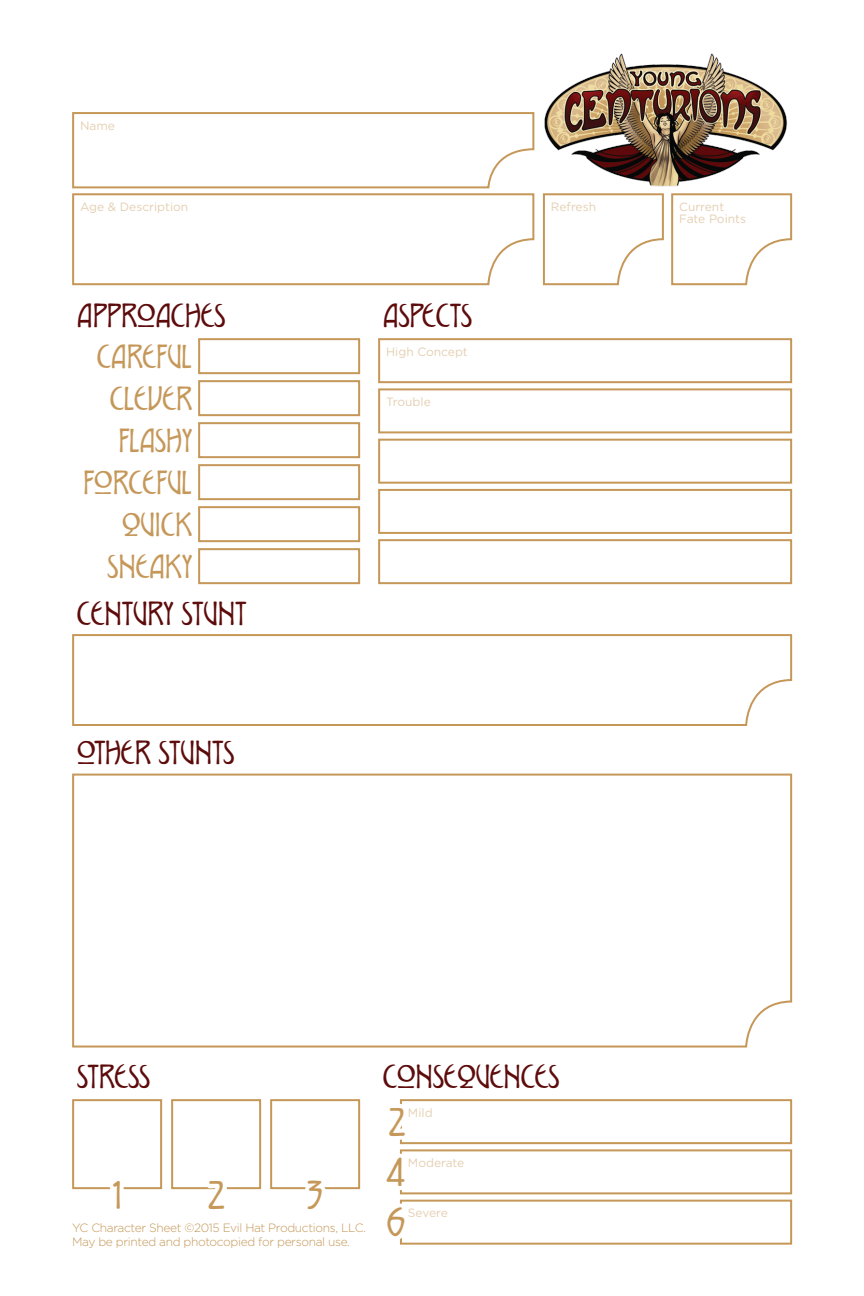
<style>
.page{position:relative;width:864px;height:1296px;background:#fff}
.page>*{position:absolute;margin:0;border:0;box-sizing:border-box;transform-origin:0 0}
.t1{font:36px/50.2px "CC Grande Guignol";color:#c59859;text-align:justify}
.t2{font:30px "CC Grande Guignol Display";color:#5d0b0b}
.t3{font:30px/42px "CC Grande Guignol Display";color:#c59859;text-align:right}
.t4{font:300 12px/14px "Gotham";letter-spacing:-.03em;color:#c59859}
.t5{font:12px/12px "Gotham";color:#e4cfb2}
</style>
<div class="page">
<div style="left:378px;top:338px;width:414px;height:45px;border:2px solid #c59859"></div>
<div style="left:378px;top:388px;width:414px;height:45px;border:2px solid #c59859"></div>
<div style="left:378px;top:439px;width:414px;height:45px;border:2px solid #c59859"></div>
<div style="left:378px;top:489px;width:414px;height:45px;border:2px solid #c59859"></div>
<div style="left:378px;top:539px;width:414px;height:45px;border:2px solid #c59859"></div>
<div style="left:198px;top:338px;width:162px;height:36px;border:2px solid #c59859"></div>
<div style="left:198px;top:380px;width:162px;height:36px;border:2px solid #c59859"></div>
<div style="left:198px;top:422px;width:162px;height:36px;border:2px solid #c59859"></div>
<div style="left:198px;top:464px;width:162px;height:36px;border:2px solid #c59859"></div>
<div style="left:198px;top:506px;width:162px;height:36px;border:2px solid #c59859"></div>
<div style="left:198px;top:548px;width:162px;height:36px;border:2px solid #c59859"></div>
<svg style="left:72px;top:112px;width:463px;height:174px"></svg>
<svg style="left:72px;top:773px;width:721px;height:275px"></svg>
<svg style="left:72px;top:634px;width:721px;height:92px"></svg>
<svg style="left:542px;top:193px;width:251px;height:93px"></svg>
<div style="left:72px;top:1099px;width:90px;height:90px;border:2px solid #c59859"></div>
<div style="left:270px;top:1099px;width:90px;height:90px;border:2px solid #c59859"></div>
<div style="left:171px;top:1099px;width:90px;height:90px;border:2px solid #c59859"></div>
<div style="left:400px;top:1099px;width:392px;height:45px;border:2px solid #c59859"></div>
<div style="left:400px;top:1149px;width:392px;height:45px;border:2px solid #c59859"></div>
<div style="left:400px;top:1200px;width:392px;height:45px;border:2px solid #c59859"></div>
<img style="left:544px;top:53px;width:243px;height:134px">
<svg style="left:400px;top:1100px;width:14px;height:145px"></svg>
<svg style="left:102px;top:820px;width:26px;height:370px"></svg>
<svg style="left:299px;top:1186px;width:43px;height:4px"></svg>
<svg style="left:198px;top:1186px;width:35px;height:4px"></svg>
<p class="t5" style="left:80px;top:119px;width:36px">Name</p>
<p class="t5" style="left:80px;top:200px;width:110px">Age &amp; Description</p>
<p class="t5" style="left:551px;top:200px;width:47px">Refresh</p>
<p class="t5" style="left:679px;top:200px;width:68px">Current<br>Fate Points</p>
<h2 class="t2" style="left:77px;top:302px;width:150px">APPROACHES</h2>
<h2 class="t3" style="left:83px;top:336px;width:111px">CAREFUL<br>CLEVER<br>FLASHY<br>FORCEFUL<br>QUICK<br>SNEAKY</h2>
<h2 class="t2" style="left:77px;top:600px;width:171px">CENTURY STUNT</h2>
<h2 class="t2" style="left:77px;top:739px;width:159px">OTHER STUNTS</h2>
<h2 class="t2" style="left:383px;top:302px;width:90px">ASPECTS</h2>
<p class="t5" style="left:386px;top:345px;width:83px">High Concept</p>
<p class="t5" style="left:386px;top:396px;width:46px">Trouble</p>
<h2 class="t2" style="left:77px;top:1063px;width:74px">STRESS</h2>
<h1 class="t1" style="left:113px;top:1173px;width:10px">1</h1>
<h1 class="t1" style="left:208px;top:1173px;width:19px">2</h1>
<h1 class="t1" style="left:307px;top:1173px;width:17px">3</h1>
<p class="t4" style="left:72px;top:1220px;width:295px">YC Character Sheet ©2015 Evil Hat Productions, LLC.<br>May be printed and photocopied for personal use.</p>
<h2 class="t2" style="left:383px;top:1063px;width:178px">CONSEQUENCES</h2>
<h1 class="t1" style="left:386px;top:1099px;width:21px">2<br>4<br>6</h1>
<p class="t5" style="left:408px;top:1106px;width:26px">Mild</p>
<p class="t5" style="left:408px;top:1156px;width:58px">Moderate</p>
<p class="t5" style="left:408px;top:1207px;width:41px">Severe</p>
</div>
